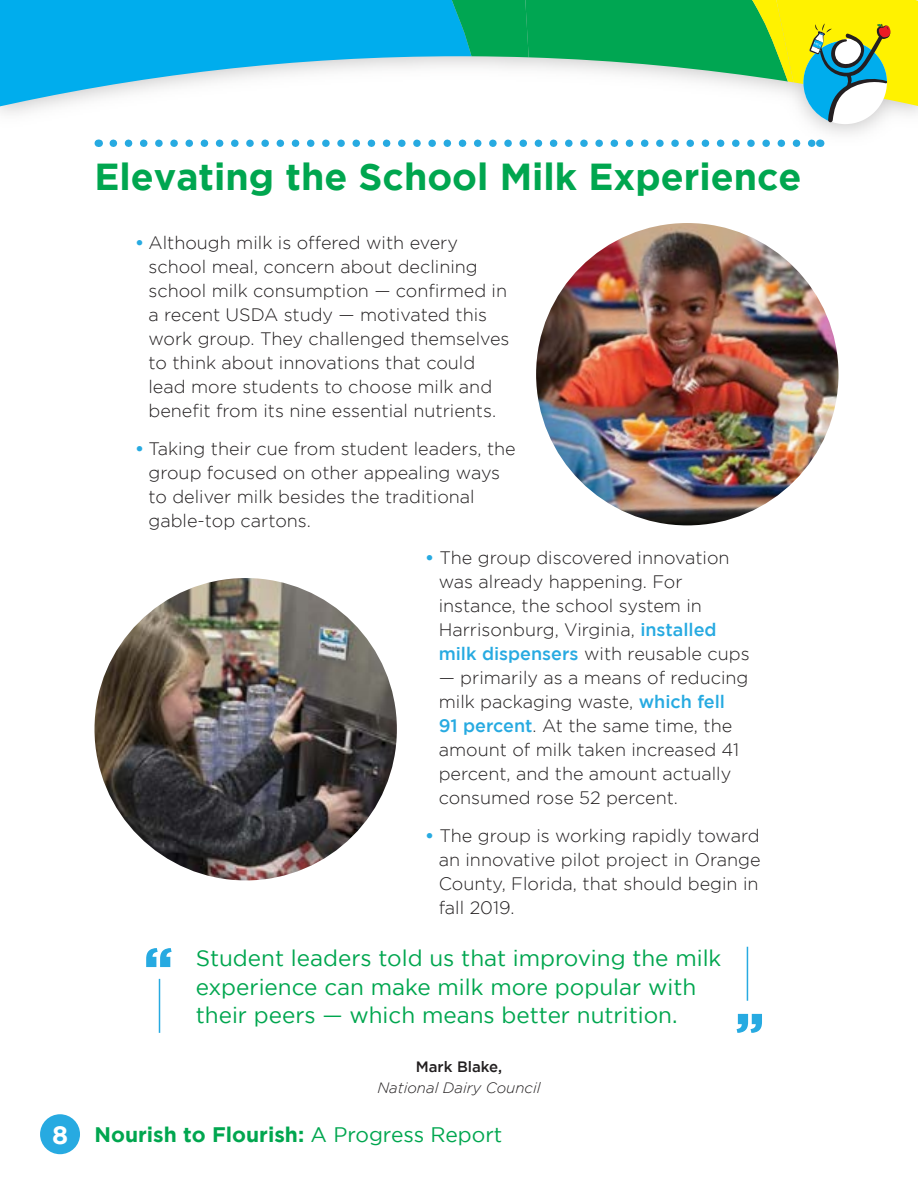
<style>
.page{position:relative;width:918px;height:1188px;background:#fff}
.page>*{position:absolute;margin:0;border:0;box-sizing:border-box;transform-origin:0 0}
.t1{font:900 52.5px "Gotham";color:#27aae1}
.t2{font:700 37.5px "Gotham";color:#00a64f}
.t3{font:22.5px/28.5px "Gotham";color:#00a64f}
.t4{font:700 21px "Gotham";color:#00a64f}
.t5{font:300 18px/24px "Gotham";color:#221f20}
.t6{font:italic 300 15px "Gotham";color:#221f20}
.t7{font:500 15px "Gotham";color:#221f20}
.s1{font-weight:700;color:#27aae1}
.s2{font-weight:500;color:#27aae1}
.s3{font-size:25.5px;color:#fff}
.s4{font-weight:400}
</style>
<div class="page">
<svg style="left:1px;top:0;width:450px;height:110px;fill:#00aded"></svg>
<svg style="left:451px;top:0;width:467px;height:122px"></svg>
<div style="left:40px;top:1114px;width:40px;height:40px;background:#27aae1;border-radius:50%"></div>
<hr style="left:159px;top:979px;width:1px;height:54px;background:#27aae1">
<hr style="left:747px;top:947px;width:1px;height:54px;background:#27aae1">
<img style="left:94px;top:578px;width:303px;height:302px;border-radius:151px">
<img style="left:536px;top:223px;width:302px;height:302px;border-radius:151px">
<svg style="left:113px;top:140px;width:699px;height:7px"></svg>
<h2 class="t2" style="left:94px;top:155px;width:708px">Elevating the School Milk Experience</h2>
<p class="t5" style="left:148px;top:231px;width:363px;text-indent:-14px"><span class="s1">•</span> Although milk is offered with every school meal, concern about declining school milk consumption — confirmed in a recent USDA study — motivated this work group. They challenged themselves to think about innovations that could lead more students to choose milk and benefit from its nine essential nutrients.</p>
<p class="t5" style="left:148px;top:436px;width:369px;text-indent:-14px"><span class="s1">•</span> Taking their cue from student leaders, the group focused on other appealing ways to deliver milk besides the traditional gable-top cartons.</p>
<p class="t5" style="left:439px;top:546px;width:312px;text-indent:-14px"><span class="s1">•</span> The group discovered innovation was already happening. For instance, the school system in<br>Harrisonburg, Virginia, <span class="s2">installed milk dispensers</span> with reusable cups</p>
<p class="t5" style="left:439px;top:666px;width:311px">— primarily as a means of reducing milk packaging waste, <span class="s2">which fell<br>91 percent</span>. At the same time, the amount of milk taken increased 41 percent, and the amount actually consumed rose 52 percent.</p>
<p class="t5" style="left:439px;top:823px;width:323px;text-align:justify;text-indent:-14px"><span class="s1">•</span> The group is working rapidly toward an innovative pilot project in Orange County, Florida, that should begin in fall 2019.</p>
<p class="t3" style="left:196px;top:944px;width:527px">Student leaders told us that improving the milk experience can make milk more popular with their peers — which means better nutrition.</p>
<p class="t7" style="left:416px;top:1058px;width:88px">Mark Blake,</p>
<p class="t6" style="left:377px;top:1080px;width:165px">National Dairy Council</p>
<h1 class="t1" style="left:144px;top:936px;width:30px">“</h1>
<h1 class="t1" style="left:735px;top:1002px;width:30px">”</h1>
<p class="t4" style="left:52px;top:1123px;width:452px"><span class="s3">8</span> Nourish to Flourish: <span class="s4">A Progress Report</span></p>
</div>
